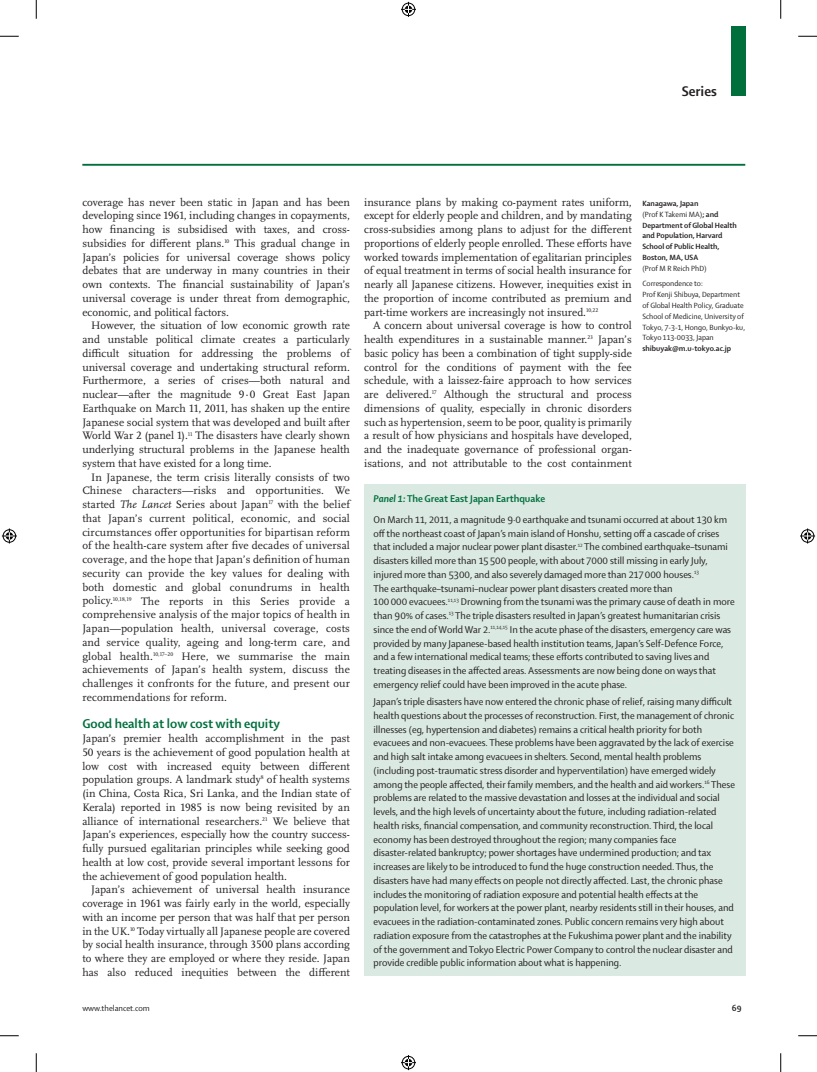
<style>
.page{position:relative;width:817px;height:1072px;background:#fff}
.page>*{position:absolute;margin:0;border:0;box-sizing:border-box;transform-origin:0 0}
.t1{font:700 15px "Shaker 2 Lancet";color:#231f20}
.t2{font:700 13.75px "Shaker 2 Lancet";color:#006f3c}
.t3{font:11.25px/13.8px "Scala Lancet Pro";color:#231f20;text-align:justify}
.t4{font:10.62px/13.8px "Shaker 2 Lancet";color:#231f20}
.t5{font:8.75px "Shaker 2 Lancet";color:#231f20}
.t6{font:700 8.75px "Shaker 2 Lancet";color:#231f20}
.t7{font:8.12px/10.9px "Shaker 2 Lancet";color:#231f20}
.t8{font:700 8.12px/10.9px "Shaker 2 Lancet";color:#231f20}
.s1{font-style:italic}
.s2{font-weight:700;font-style:italic;color:#006f3c}
.s3{font-weight:700;color:#006f3c}
.s4{font-weight:400}
</style>
<div class="page">
<div style="left:731px;top:26px;width:14px;height:70px;background:#006f3c"></div>
<hr style="left:82px;top:164px;width:663px;height:2px;background:#006f3c">
<div style="left:364px;top:484px;width:381px;height:492px;background:#dae9e1"></div>
<svg style="left:0;top:35px;width:19px;height:2px"></svg>
<svg style="left:798px;top:35px;width:19px;height:2px"></svg>
<svg style="left:0;top:1035px;width:19px;height:1px"></svg>
<svg style="left:798px;top:1035px;width:19px;height:1px"></svg>
<svg style="left:35px;top:0;width:2px;height:19px"></svg>
<svg style="left:35px;top:1053px;width:2px;height:19px"></svg>
<svg style="left:780px;top:0;width:1px;height:19px"></svg>
<svg style="left:780px;top:1053px;width:1px;height:19px"></svg>
<svg style="left:401px;top:2px;width:15px;height:15px"></svg>
<svg style="left:401px;top:1055px;width:15px;height:15px"></svg>
<svg style="left:2px;top:528px;width:15px;height:15px"></svg>
<svg style="left:800px;top:528px;width:15px;height:15px"></svg>
<h1 class="t1" style="left:681px;top:81px;width:37px">Series</h1>
<p class="t3" style="left:82px;top:195px;width:269px">coverage has never been static in Japan and has been developing since 1961, including changes in copayments, how financing is subsidised with taxes, and cross&shy;subsidies for different plans.<sup>10</sup> This gradual change in Japan’s policies for universal coverage shows policy debates that are underway in many countries in their own contexts. The financial sustainability of Japan’s universal coverage is under threat from demographic, economic, and political factors.</p>
<p class="t3" style="left:82px;top:319px;width:269px;text-indent:9px">However, the situation of low economic growth rate and unstable political climate creates a particularly difficult situation for addressing the problems of universal coverage and undertaking structural reform.<br>Furthermore, a series of crises—both natural and nuclear—after the magnitude 9·0 Great East Japan Earthquake on March 11, 2011, has shaken up the entire Japanese social system that was developed and built after World War 2 (panel 1).<sup>11</sup> The disasters have clearly shown underlying structural problems in the Japanese health system that have existed for a long time.</p>
<p class="t3" style="left:82px;top:470px;width:269px;text-indent:9px">In Japanese, the term crisis literally consists of two Chinese characters—risks and opportunities. We started <span class="s1">The Lancet</span> Series about Japan<sup>17</sup> with the belief that Japan’s current political, economic, and social circumstances offer opportunities for bipartisan reform of the health-care system after five decades of universal coverage, and the hope that Japan’s definition of human security can provide the key values for dealing with both domestic and global conundrums in health policy.<sup>10,18,19</sup> The reports in this Series provide a comprehensive analysis of the major topics of health in Japan—population health, universal coverage, costs and service quality, ageing and long-term care, and global health.<sup>10,17–20</sup> Here, we summarise the main achievements of Japan’s health system, discuss the challenges it confronts for the future, and present our recommendations for reform.</p>
<p class="t2" style="left:82px;top:715px;width:199px">Good health at low cost with equity</p>
<p class="t3" style="left:82px;top:731px;width:269px">Japan’s premier health accomplishment in the past 50 years is the achievement of good population health at low cost with increased equity between different population groups. A landmark study<sup>8</sup> of health systems (in China, Costa Rica, Sri Lanka, and the Indian state of Kerala) reported in 1985 is now being revisited by an alliance of international researchers.<sup>21</sup> We believe that Japan’s experiences, especially how the country success&shy;fully pursued egalitarian principles while seeking good health at low cost, provide several important lessons for the achievement of good population health.</p>
<p class="t3" style="left:82px;top:883px;width:269px;text-indent:9px">Japan’s achievement of universal health insurance coverage in 1961 was fairly early in the world, especially with an income per person that was half that per person in the UK.<sup>10</sup> Today virtually all Japanese people are covered by social health insurance, through 3500 plans according to where they are employed or where they reside. Japan has also reduced inequities between the different</p>
<p class="t3" style="left:364px;top:195px;width:269px">insurance plans by making co-payment rates uniform, except for elderly people and children, and by mandating cross-subsidies among plans to adjust for the different proportions of elderly people enrolled. These efforts have worked towards implementation of egalitarian principles of equal treatment in terms of social health insurance for nearly all Japanese citizens. However, inequities exist in the proportion of income contributed as premium and part-time workers are increasingly not insured.<sup>10,22</sup></p>
<p class="t3" style="left:364px;top:319px;width:269px;text-indent:9px">A concern about universal coverage is how to control health expenditures in a sustainable manner.<sup>23</sup> Japan’s basic policy has been a combination of tight supply-side control for the conditions of payment with the fee schedule, with a laissez-faire approach to how services are delivered.<sup>17</sup> Although the structural and process dimensions of quality, especially in chronic disorders such as hypertension, seem to be poor, quality is primarily a result of how physicians and hospitals have developed, and the inadequate governance of professional organ&shy;isations, and not attributable to the cost containment</p>
<p class="t4" style="left:373px;top:487px;width:355px;line-height:20.9px"><span class="s2">Panel 1:</span> <span class="s3">The Great East Japan Earthquake<br></span>On March 11, 2011, a magnitude 9·0 earthquake and tsunami occurred at about 130 km</p>
<p class="t4" style="left:373px;top:526px;width:363px">off the northeast coast of Japan’s main island of Honshu, setting off a cascade of crises that included a major nuclear power plant disaster.<sup>12</sup> The combined earthquake–tsunami disasters killed more than 15 500 people, with about 7000 still missing in early July, injured more than 5300, and also severely damaged more than 217000 houses.<sup>13<br></sup>The earthquake–tsunami–nuclear power plant disasters created more than<br>100000 evacuees.<sup>11,13</sup> Drowning from the tsunami was the primary cause of death in more than 90% of cases.<sup>13</sup> The triple disasters resulted in Japan’s greatest humanitarian crisis since the end of World War 2.<sup>11,14,15</sup> In the acute phase of the disasters, emergency care was provided by many Japanese-based health institution teams, Japan’s Self-Defence Force, and a few international medical teams; these efforts contributed to saving lives and treating diseases in the affected areas. Assessments are now being done on ways that emergency relief could have been improved in the acute phase.</p>
<p class="t4" style="left:373px;top:694px;width:363px">Japan’s triple disasters have now entered the chronic phase of relief, raising many difficult health questions about the processes of reconstruction. First, the management of chronic illnesses (eg, hypertension and diabetes) remains a critical health priority for both evacuees and non-evacuees. These problems have been aggravated by the lack of exercise and high salt intake among evacuees in shelters. Second, mental health problems (including post-traumatic stress disorder and hyperventilation) have emerged widely among the people affected, their family members, and the health and aid workers.<sup>16</sup> These problems are related to the massive devastation and losses at the individual and social levels, and the high levels of uncertainty about the future, including radiation-related health risks, financial compensation, and community reconstruction. Third, the local economy has been destroyed throughout the region; many companies face disaster-related bankruptcy; power shortages have undermined production; and tax increases are likely to be introduced to fund the huge construction needed. Thus, the disasters have had many effects on people not directly affected. Last, the chronic phase includes the monitoring of radiation exposure and potential health effects at the population level, for workers at the power plant, nearby residents still in their houses, and evacuees in the radiation-contaminated zones. Public concern remains very high about radiation exposure from the catastrophes at the Fukushima power plant and the inability of the government and Tokyo Electric Power Company to control the nuclear disaster and provide credible public information about what is happening.</p>
<p class="t8" style="left:642px;top:197px;width:96px">Kanagawa, Japan<br><span class="s4">(Prof K Takemi MA)</span>; and<br>Department of Global Health and Population, Harvard<br>School of Public Health,<br>Boston, MA, USA</p>
<p class="t7" style="left:642px;top:261px;width:66px;line-height:14.5px">(Prof M R Reich PhD)<br>Correspondence to:</p>
<p class="t7" style="left:642px;top:288px;width:104px">Prof Kenji Shibuya, Department of Global Health Policy, Graduate<br>School of Medicine, University of<br>Tokyo, 7-3-1, Hongo, Bunkyo-ku,<br>Tokyo 113-0033, Japan</p>
<p class="t8" style="left:642px;top:343px;width:90px">shibuyak@m.u-tokyo.ac.jp</p>
<p class="t5" style="left:82px;top:1002px;width:69px">www.thelancet.com</p>
<p class="t6" style="left:732px;top:1002px;width:11px">69</p>
</div>
